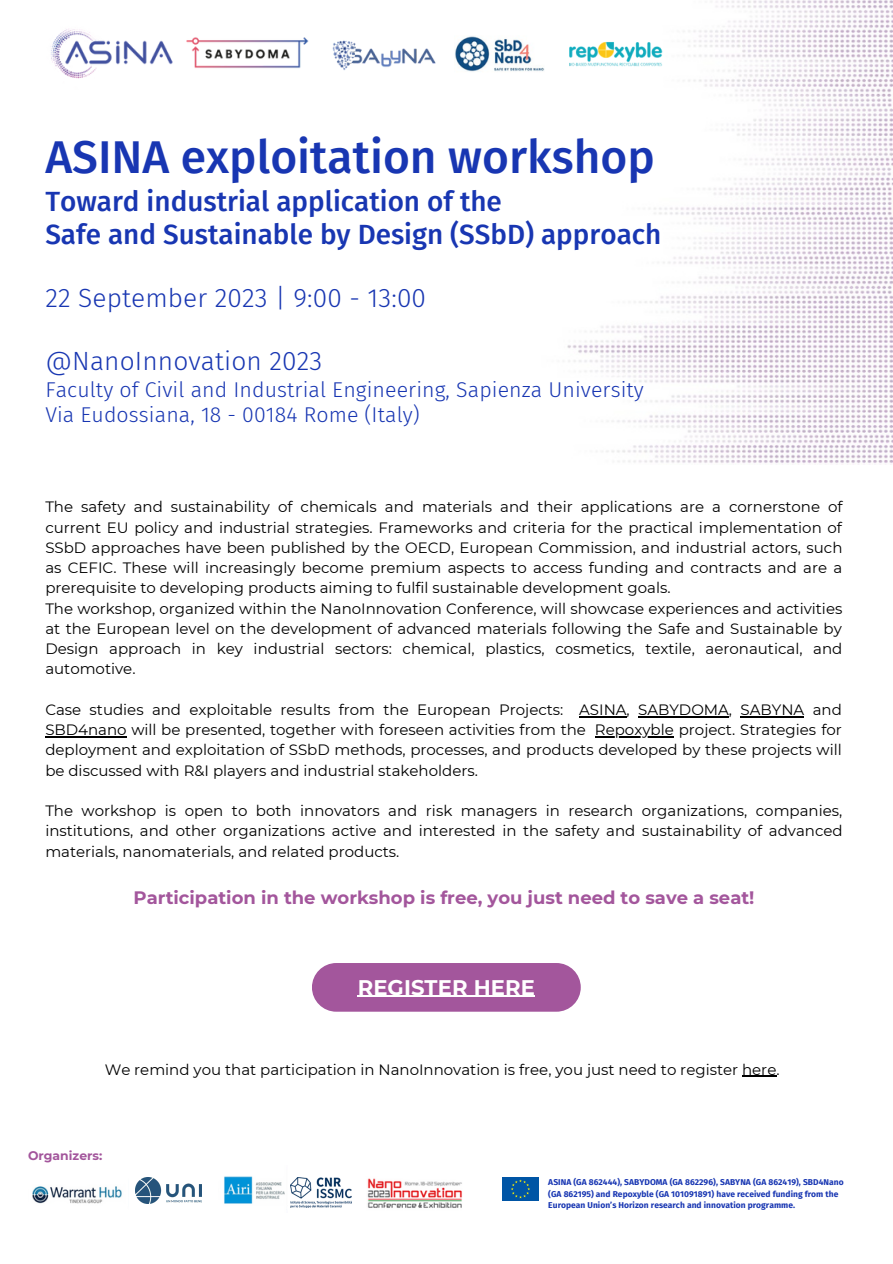
<style>
.page{position:relative;width:893px;height:1264px;background:#fff}
.page>*{position:absolute;margin:0;border:0;box-sizing:border-box;transform-origin:0 0}
.t1{font:500 46.05px "Fira Sans";color:#1836b2}
.t2{font:500 27.9px "Fira Sans";color:#1836b2}
.t3{font:300 26.25px "Fira Sans";letter-spacing:.005em;color:#1836b2}
.t4{font:300 21.3px "Fira Sans";letter-spacing:.005em;color:#1836b2}
.t5{font:700 21.15px "Montserrat";letter-spacing:.005em;color:#fff}
.t6{font:700 18px "Montserrat";color:#a3569c}
.t7{font:15px/20.2px "Montserrat";color:#000;text-align:justify}
.t8{font:700 12.45px "Montserrat";color:#a3569c}
.t9{font:700 8.4px/11.7px "Fira Sans";letter-spacing:.005em;color:#1836b2}
</style>
<div class="page">
<img style="left:344px;top:0;width:548px;height:465px">
<hr style="left:328px;top:154px;width:330px;height:1px;background:#fff">
<svg style="left:344px;top:279px;width:194px;height:104px"></svg>
<img style="left:502px;top:1177px;width:36px;height:23px">
<img style="left:51px;top:28px;width:258px;height:51px">
<img style="left:332px;top:39px;width:105px;height:31px">
<img style="left:569px;top:24px;width:107px;height:60px">
<img style="left:454px;top:22px;width:91px;height:58px">
<hr style="left:579px;top:716px;width:47px;height:1px;background:#000">
<hr style="left:638px;top:716px;width:91px;height:1px;background:#000">
<hr style="left:740px;top:716px;width:64px;height:1px;background:#000">
<hr style="left:45px;top:736px;width:82px;height:1px;background:#000">
<hr style="left:595px;top:736px;width:78px;height:1px;background:#000">
<hr style="left:742px;top:1075px;width:34px;height:1px;background:#000">
<div style="left:312px;top:963px;width:268px;height:48px;background:#a3569c;border-radius:24px"></div>
<hr style="left:358px;top:995px;width:177px;height:1px;background:#fff">
<img style="left:32px;top:1186px;width:90px;height:18px">
<img style="left:224px;top:1176px;width:61px;height:28px">
<img style="left:135px;top:1177px;width:66px;height:26px">
<img style="left:367px;top:1178px;width:95px;height:30px">
<img style="left:290px;top:1177px;width:61px;height:30px">
<p class="t1" style="left:45px;top:130px;width:611px">ASINA exploitation workshop</p>
<p class="t2" style="left:45px;top:185px;width:458px">Toward industrial application of the</p>
<p class="t2" style="left:45px;top:218px;width:617px">Safe and Sustainable by Design (SSbD) approach</p>
<p class="t3" style="left:45px;top:283px;width:382px">22 September 2023 | 9:00 - 13:00</p>
<p class="t3" style="left:45px;top:345px;width:278px">@NanoInnovation 2023</p>
<p class="t4" style="left:45px;top:377px;width:600px">Faculty of Civil and Industrial Engineering, Sapienza University</p>
<p class="t4" style="left:45px;top:402px;width:376px">Via Eudossiana, 18 - 00184 Rome (Italy)</p>
<p class="t7" style="left:45px;top:497px;width:798px">The safety and sustainability of chemicals and materials and their applications are a cornerstone of current EU policy and industrial strategies. Frameworks and criteria for the practical implementation of SSbD approaches have been published by the OECD, European Commission, and industrial actors, such as CEFIC. These will increasingly become premium aspects to access funding and contracts and are a prerequisite to developing products aiming to fulfil sustainable development goals.</p>
<p class="t7" style="left:45px;top:598px;width:798px">The workshop, organized within the NanoInnovation Conference, will showcase experiences and activities at the European level on the development of advanced materials following the Safe and Sustainable by Design approach in key industrial sectors: chemical, plastics, cosmetics, textile, aeronautical, and automotive.</p>
<p class="t7" style="left:45px;top:699px;width:798px">Case studies and exploitable results from the European Projects: ASINA, SABYDOMA, SABYNA and SBD4nano will be presented, together with foreseen activities from the Repoxyble project. Strategies for deployment and exploitation of SSbD methods, processes, and products developed by these projects will be discussed with R&amp;I players and industrial stakeholders.</p>
<p class="t7" style="left:45px;top:800px;width:798px">The workshop is open to both innovators and risk managers in research organizations, companies, institutions, and other organizations active and interested in the safety and sustainability of advanced materials, nanomaterials, and related products.</p>
<p class="t6" style="left:134px;top:886px;width:622px">Participation in the workshop is free, you just need to save a seat!</p>
<p class="t5" style="left:358px;top:974px;width:179px">REGISTER HERE</p>
<p class="t7" style="left:105px;top:1059px;width:676px">We remind you that participation in NanoInnovation is free, you just need to register here.</p>
<p class="t8" style="left:28px;top:1147px;width:76px">Organizers:</p>
<p class="t9" style="left:548px;top:1176px;width:297px">ASINA (GA 862444), SABYDOMA (GA 862296), SABYNA (GA 862419), SBD4Nano (GA 862195) and Repoxyble (GA 101091891) have received funding from the<br>European Union’s Horizon research and innovation programme.</p>
</div>
